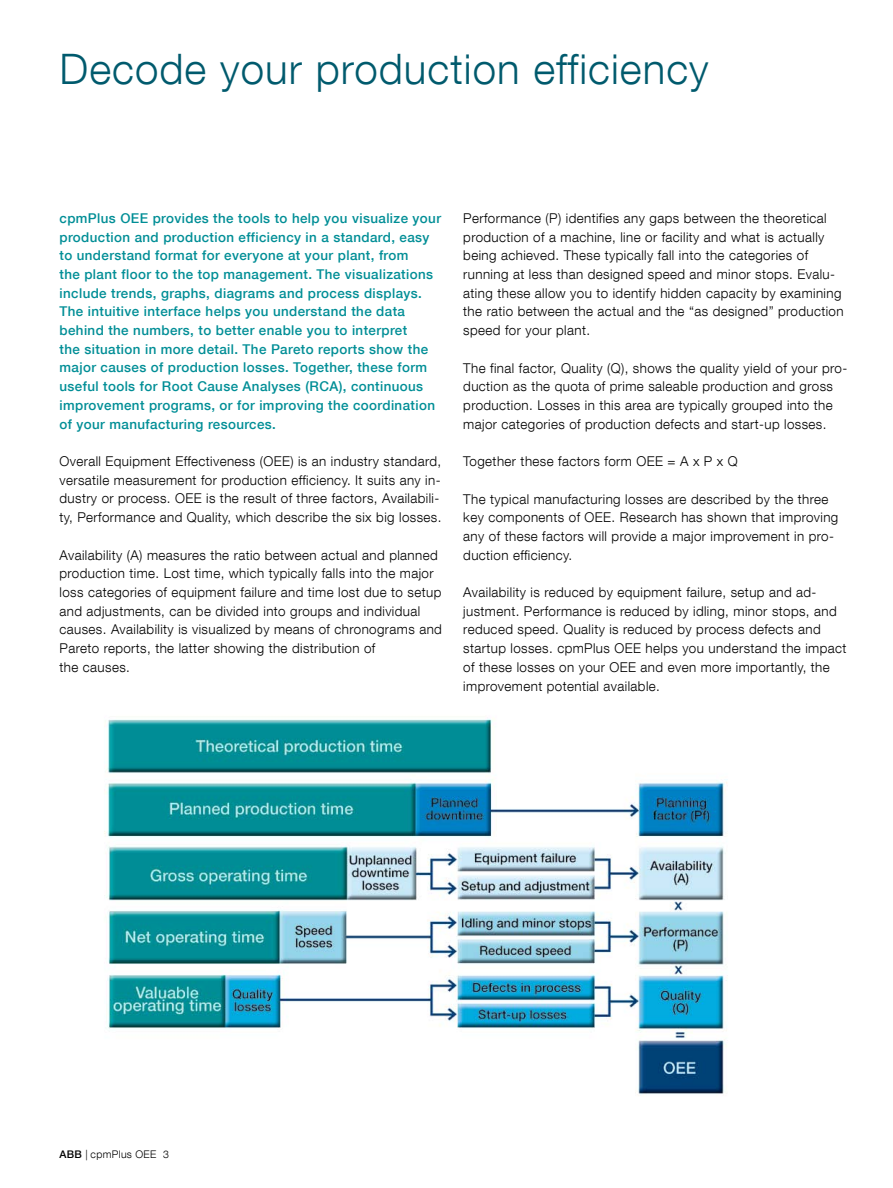
<style>
.page{position:relative;width:893px;height:1188px;background:#fff}
.page>*{position:absolute;margin:0;border:0;box-sizing:border-box;transform-origin:0 0}
.t1{font:300 42px "ABB Neue Helvetica";letter-spacing:.025em;color:#005a6d}
.t2{font:300 13.5px/18.8px "ABB Neue Helvetica";letter-spacing:.03em;color:#000}
.t3{font:500 13.5px/18.8px "ABB Neue Helvetica";letter-spacing:.03em;color:#008e96}
.t4{font:300 10.5px "ABB Neue Helvetica";letter-spacing:.03em;color:#000}
.s1{font-weight:500}
</style>
<div class="page">
<img style="left:104px;top:719px;width:623px;height:376px">
<h1 class="t1" style="left:60px;top:44px;width:651px">Decode your production efficiency</h1>
<p class="t3" style="left:60px;top:208px;width:383px">cpmPlus OEE provides the tools to help you visualize your production and production efficiency in a standard, easy to understand format for everyone at your plant, from<br>the plant floor to the top management. The visualizations include trends, graphs, diagrams and process displays.<br>The intuitive interface helps you understand the data behind the numbers, to better enable you to interpret<br>the situation in more detail. The Pareto reports show the major causes of production losses. Together, these form useful tools for Root Cause Analyses (RCA), continuous improvement programs, or for improving the coordination of your manufacturing resources.</p>
<p class="t2" style="left:60px;top:452px;width:383px">Overall Equipment Effectiveness (OEE) is an industry standard, versatile measurement for production efficiency. It suits any in&shy;dustry or process. OEE is the result of three factors, Availabili&shy;ty, Performance and Quality, which describe the six big losses.</p>
<p class="t2" style="left:60px;top:545px;width:384px">Availability (A) measures the ratio between actual and planned production time. Lost time, which typically falls into the major loss categories of equipment failure and time lost due to setup and adjustments, can be divided into groups and individual causes. Availability is visualized by means of chronograms and Pareto reports, the latter showing the distribution of<br>the causes.</p>
<p class="t2" style="left:463px;top:208px;width:382px">Performance (P) identifies any gaps between the theoretical production of a machine, line or facility and what is actually being achieved. These typically fall into the categories of running at less than designed speed and minor stops. Evalu&shy;ating these allow you to identify hidden capacity by examining the ratio between the actual and the “as designed” production speed for your plant.</p>
<p class="t2" style="left:463px;top:358px;width:385px">The final factor, Quality (Q), shows the quality yield of your pro&shy;duction as the quota of prime saleable production and gross production. Losses in this area are typically grouped into the major categories of production defects and start-up losses.</p>
<p class="t2" style="left:463px;top:452px;width:276px">Together these factors form OEE = A x P x Q</p>
<p class="t2" style="left:463px;top:489px;width:377px">The typical manufacturing losses are described by the three key components of OEE. Research has shown that improving any of these factors will provide a major improvement in pro&shy;duction efficiency.</p>
<p class="t2" style="left:463px;top:583px;width:385px">Availability is reduced by equipment failure, setup and ad&shy;justment. Performance is reduced by idling, minor stops, and reduced speed. Quality is reduced by process defects and startup losses. cpmPlus OEE helps you understand the impact of these losses on your OEE and even more importantly, the improvement potential available.</p>
<p class="t4" style="left:60px;top:1148px;width:111px"><span class="s1">ABB</span> | cpmPlus OEE 3</p>
</div>
